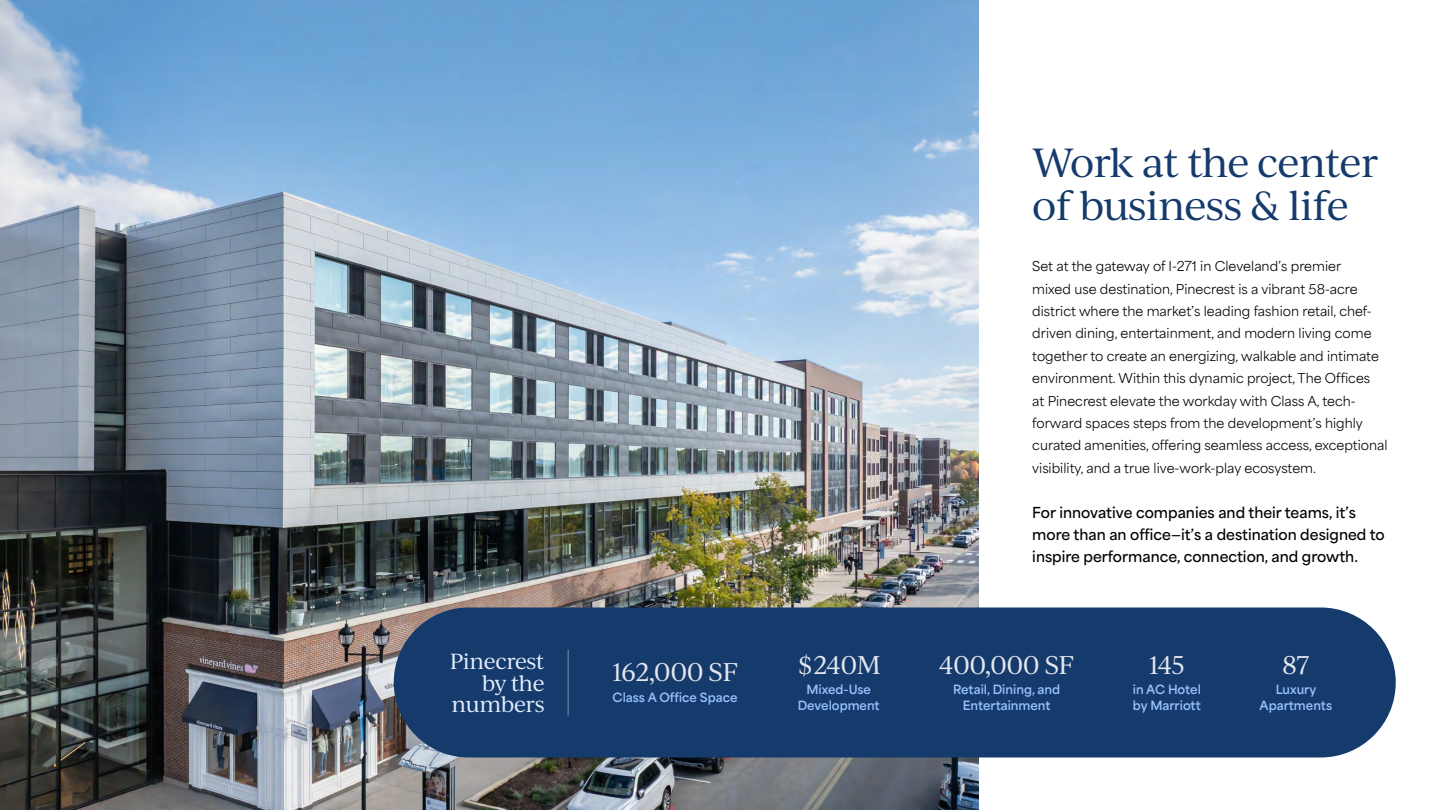
<style>
.page{position:relative;width:1440px;height:810px;background:#fff}
.page>*{position:absolute;margin:0;border:0;box-sizing:border-box;transform-origin:0 0}
.t1{font:39px/43.5px "Ivy Journal";letter-spacing:-.025em;color:#153a6c}
.t2{font:24.53px "Ivy Journal";letter-spacing:-.025em;color:#e5e8f0}
.t3{font:21px/21.6px "Ivy Journal";letter-spacing:-.02em;color:#e3edfd;text-align:right}
.t4{font:700 14.25px/22.4px "Area Normal";color:#000}
.t5{font:12.75px/22.4px "Area Normal";color:#000}
.t6{font:800 12px/15.7px "Area Normal";color:#98c0fc;text-align:center}
</style>
<div class="page">
<img style="left:0;top:0;width:979px;height:810px">
<div style="left:394px;top:608px;width:1002px;height:150px;background:#153a6c;border-radius:75px"></div>
<hr style="left:568px;top:650px;width:1px;height:66px;background:#e3edfd">
<h3 class="t3" style="left:450px;top:649px;width:96px">Pinecrest by the numbers</h3>
<h2 class="t2" style="left:612px;top:655px;width:128px">162,000 SF</h2>
<p class="t6" style="left:613px;top:688px;width:126px">Class A Office Space</p>
<h2 class="t2" style="left:797px;top:647px;width:86px">$240M</h2>
<p class="t6" style="left:798px;top:681px;width:83px">Mixed-Use<br>Development</p>
<h1 class="t1" style="left:1032px;top:139px;width:348px">Work at the center of business &amp; life</h1>
<p class="t5" style="left:1032px;top:254px;width:357px">Set at the gateway of I-271 in Cleveland’s premier<br>mixed use destination, Pinecrest is a vibrant 58-acre district where the market’s leading fashion retail, chef&shy;driven dining, entertainment, and modern living come together to create an energizing, walkable and intimate environment. Within this dynamic project, The Offices<br>at Pinecrest elevate the workday with Class A, tech&shy;forward spaces steps from the development’s highly curated amenities, offering seamless access, exceptional visibility, and a true live-work-play ecosystem.</p>
<p class="t4" style="left:1032px;top:499px;width:354px">For innovative companies and their teams, it’s more than an office—it’s a destination designed to inspire performance, connection, and growth.</p>
<h2 class="t2" style="left:939px;top:647px;width:137px">400,000 SF</h2>
<p class="t6" style="left:953px;top:681px;width:109px">Retail, Dining, and<br>Entertainment</p>
<h2 class="t2" style="left:1149px;top:647px;width:38px">145</h2>
<p class="t6" style="left:1133px;top:681px;width:70px;text-align:left">in AC Hotel by Marriott</p>
<h2 class="t2" style="left:1282px;top:647px;width:29px">87</h2>
<p class="t6" style="left:1260px;top:681px;width:74px">Luxury<br>Apartments</p>
</div>
